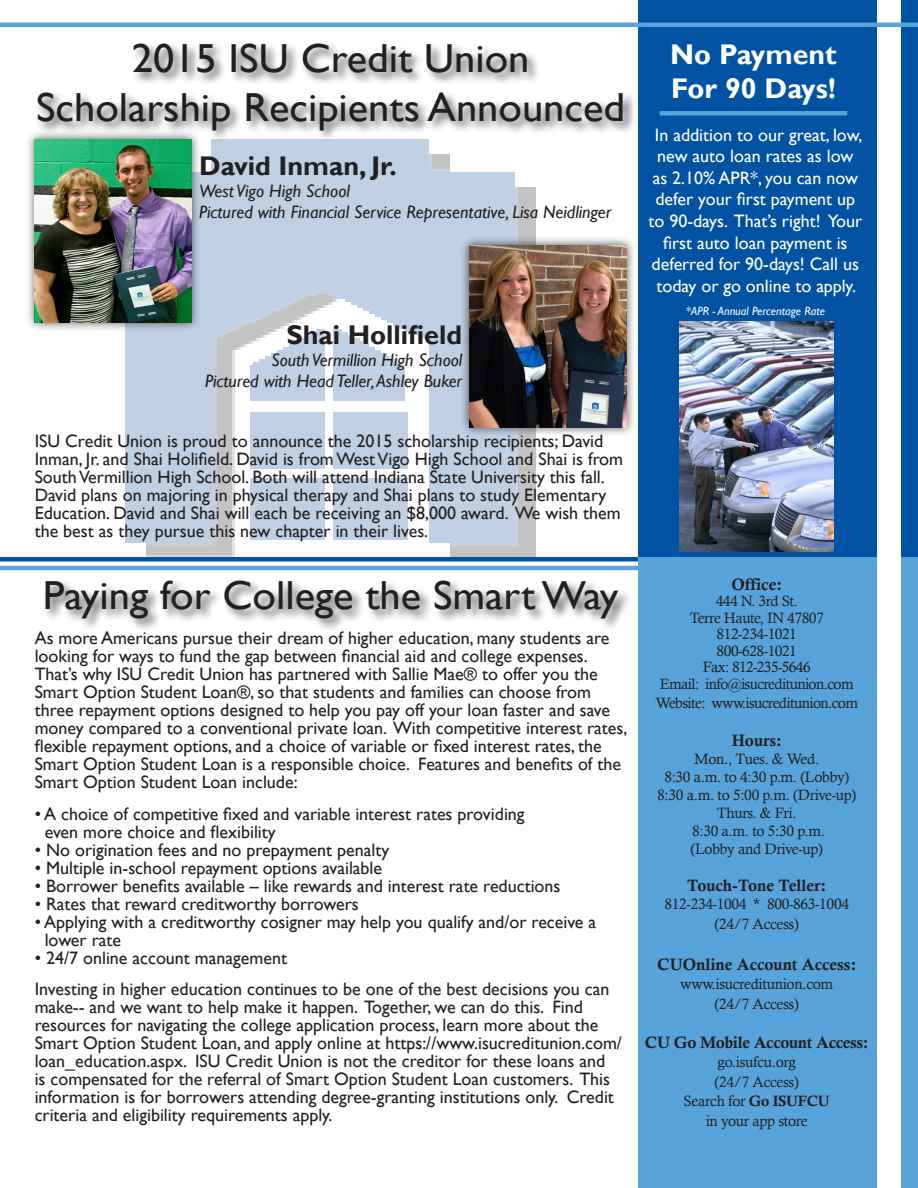
<style>
.page{position:relative;width:918px;height:1188px;background:#fff}
.page>*{position:absolute;margin:0;border:0;box-sizing:border-box;transform-origin:0 0}
.t1{font:40.5px "Gill Sans";color:#231f20;scale:1.05 1}
.t2{font:700 28.5px/34.2px "Gill Sans";color:#fff}
.t3{font:700 27px "Gill Sans";color:#231f20}
.t4{font:18px/18px "Gill Sans";color:#231f20}
.t5{font:18px/21.6px "Gill Sans";color:#fff;text-align:center}
.t6{font:italic 18px "Gill Sans";color:#231f20}
.t7{font:16.5px "Calis MT Bol";color:#231f20}
.t8{font:16.5px "Calis MT Bol";letter-spacing:-.02em;color:#231f20}
.t9{font:15px "Calisto";letter-spacing:-.02em;color:#231f20}
.t10{font:15px "Calisto";letter-spacing:-.04em;color:#231f20}
.t11{font:italic 12px "Gill Sans";color:#fff}
.s1{font-family:"Calis MT Bol"}
</style>
<div class="page">
<img style="left:126px;top:143px;width:410px;height:414px">
<hr style="left:0;top:566px;width:653px;height:4px;background:#58a4da">
<hr style="left:0;top:557px;width:650px;height:4px;background:#0052a2">
<div style="left:638px;top:0;width:280px;height:558px;background:#0052a2"></div>
<div style="left:638px;top:558px;width:280px;height:630px;background:#58a4da"></div>
<div style="left:877px;top:0;width:24px;height:1188px;background:#fff"></div>
<hr style="left:0;top:23px;width:918px;height:4px;background:#58a4da">
<div style="left:660px;top:111px;width:187px;height:5px;background:#58a4da"></div>
<div style="left:35px;top:41px;width:601px;height:102px;background:#231f20;opacity:.75"></div>
<img style="left:680px;top:321px;width:154px;height:231px">
<div style="left:25px;top:129px;width:176px;height:203px;background:#231f20;opacity:.75"></div>
<img style="left:35px;top:139px;width:157px;height:183px">
<div style="left:460px;top:236px;width:176px;height:201px;background:#231f20;opacity:.75"></div>
<img style="left:469px;top:245px;width:158px;height:182px">
<div style="left:43px;top:578px;width:588px;height:54px;background:#231f20;opacity:.75"></div>
<p class="t1" style="left:132px;top:35px;width:380px">2015 ISU Credit Union</p>
<p class="t1" style="left:36px;top:84px;width:563px">Scholarship Recipients Announced</p>
<p class="t3" style="left:199px;top:150px;width:199px">David Inman, Jr.</p>
<p class="t6" style="left:199px;top:180px;width:152px">West Vigo High School</p>
<p class="t6" style="left:199px;top:202px;width:414px">Pictured with Financial Service Representative, Lisa Neidlinger</p>
<p class="t3" style="left:287px;top:319px;width:177px">Shai Hollifield</p>
<p class="t6" style="left:271px;top:349px;width:192px">South Vermillion High School</p>
<p class="t6" style="left:205px;top:371px;width:259px">Pictured with Head Teller, Ashley Buker</p>
<p class="t4" style="left:35px;top:432px;width:590px">ISU Credit Union is proud to announce the 2015 scholarship recipients; David Inman, Jr. and Shai Holifield. David is from West Vigo High School and Shai is from South Vermillion High School. Both will attend Indiana State University this fall.<br>David plans on majoring in physical therapy and Shai plans to study Elementary Education. David and Shai will each be receiving an $8,000 award. We wish them the best as they pursue this new chapter in their lives.</p>
<p class="t1" style="left:43px;top:572px;width:550px">Paying for College the Smart Way</p>
<p class="t4" style="left:35px;top:630px;width:594px">As more Americans pursue their dream of higher education, many students are looking for ways to fund the gap between financial aid and college expenses.<br>That’s why ISU Credit Union has partnered with Sallie Mae® to offer you the Smart Option Student Loan®, so that students and families can choose from three repayment options designed to help you pay off your loan faster and save money compared to a conventional private loan. With competitive interest rates, flexible repayment options, and a choice of variable or fixed interest rates, the Smart Option Student Loan is a responsible choice. Features and benefits of the Smart Option Student Loan include:</p>
<p class="t4" style="left:35px;top:805px;width:491px">• A choice of competitive fixed and variable interest rates providing</p>
<p class="t4" style="left:45px;top:823px;width:233px">even more choice and flexibility</p>
<p class="t4" style="left:35px;top:841px;width:356px">• No origination fees and no prepayment penalty</p>
<p class="t4" style="left:35px;top:859px;width:349px">• Multiple in-school repayment options available</p>
<p class="t4" style="left:35px;top:877px;width:527px">• Borrower benefits available – like rewards and interest rate reductions</p>
<p class="t4" style="left:35px;top:895px;width:326px">• Rates that reward creditworthy borrowers</p>
<p class="t4" style="left:35px;top:913px;width:563px">• Applying with a creditworthy cosigner may help you qualify and/or receive a</p>
<p class="t4" style="left:45px;top:931px;width:78px">lower rate</p>
<p class="t4" style="left:35px;top:949px;width:254px">• 24/7 online account management</p>
<p class="t4" style="left:35px;top:981px;width:589px">Investing in higher education continues to be one of the best decisions you can make-- and we want to help make it happen. Together, we can do this. Find resources for navigating the college application process, learn more about the Smart Option Student Loan, and apply online at https://www.isucreditunion.com/ loan_education.aspx. ISU Credit Union is not the creditor for these loans and<br>is compensated for the referral of Smart Option Student Loan customers. This information is for borrowers attending degree-granting institutions only. Credit criteria and eligibility requirements apply.</p>
<p class="t2" style="left:670px;top:38px;width:168px">No Payment<br>For 90 Days!</p>
<p class="t5" style="left:648px;top:124px;width:216px">In addition to our great, low, new auto loan rates as low as 2.10% APR*, you can now defer your first payment up to 90-days. That’s right! Your first auto loan payment is deferred for 90-days! Call us today or go online to apply.</p>
<p class="t11" style="left:686px;top:304px;width:141px">*APR - Annual Percentage Rate</p>
<p class="t7" style="left:731px;top:575px;width:52px">Office:</p>
<p class="t9" style="left:716px;top:592px;width:84px">444 N. 3rd St.</p>
<p class="t9" style="left:690px;top:609px;width:135px">Terre Haute, IN 47807</p>
<p class="t9" style="left:717px;top:625px;width:82px">812-234-1021</p>
<p class="t9" style="left:717px;top:642px;width:82px">800-628-1021</p>
<p class="t10" style="left:703px;top:658px;width:109px">Fax: 812-235-5646</p>
<p class="t10" style="left:660px;top:675px;width:196px">Email: info@isucreditunion.com</p>
<p class="t10" style="left:655px;top:695px;width:204px">Website: www.isucreditunion.com</p>
<p class="t7" style="left:732px;top:731px;width:52px">Hours:</p>
<p class="t9" style="left:694px;top:750px;width:127px">Mon., Tues. &amp; Wed.</p>
<p class="t9" style="left:664px;top:768px;width:186px">8:30 a.m. to 4:30 p.m. (Lobby)</p>
<p class="t9" style="left:657px;top:786px;width:201px">8:30 a.m. to 5:00 p.m. (Drive-up)</p>
<p class="t9" style="left:717px;top:804px;width:81px">Thurs. &amp; Fri.</p>
<p class="t9" style="left:692px;top:822px;width:134px">8:30 a.m. to 5:30 p.m.</p>
<p class="t9" style="left:691px;top:840px;width:134px">(Lobby and Drive-up)</p>
<p class="t7" style="left:687px;top:876px;width:140px">Touch-Tone Teller:</p>
<p class="t9" style="left:665px;top:896px;width:186px">812-234-1004 * 800-863-1004</p>
<p class="t9" style="left:715px;top:915px;width:86px">(24/7 Access)</p>
<p class="t7" style="left:657px;top:955px;width:201px">CUOnline Account Access:</p>
<p class="t9" style="left:680px;top:976px;width:155px">www.isucreditunion.com</p>
<p class="t9" style="left:715px;top:995px;width:86px">(24/7 Access)</p>
<p class="t8" style="left:645px;top:1033px;width:225px">CU Go Mobile Account Access:</p>
<p class="t9" style="left:718px;top:1054px;width:80px">go.isufcu.org</p>
<p class="t9" style="left:715px;top:1073px;width:86px">(24/7 Access)</p>
<p class="t9" style="left:684px;top:1093px;width:148px">Search for <span class="s1">Go ISUFCU</span></p>
<p class="t9" style="left:706px;top:1112px;width:104px">in your app store</p>
</div>
